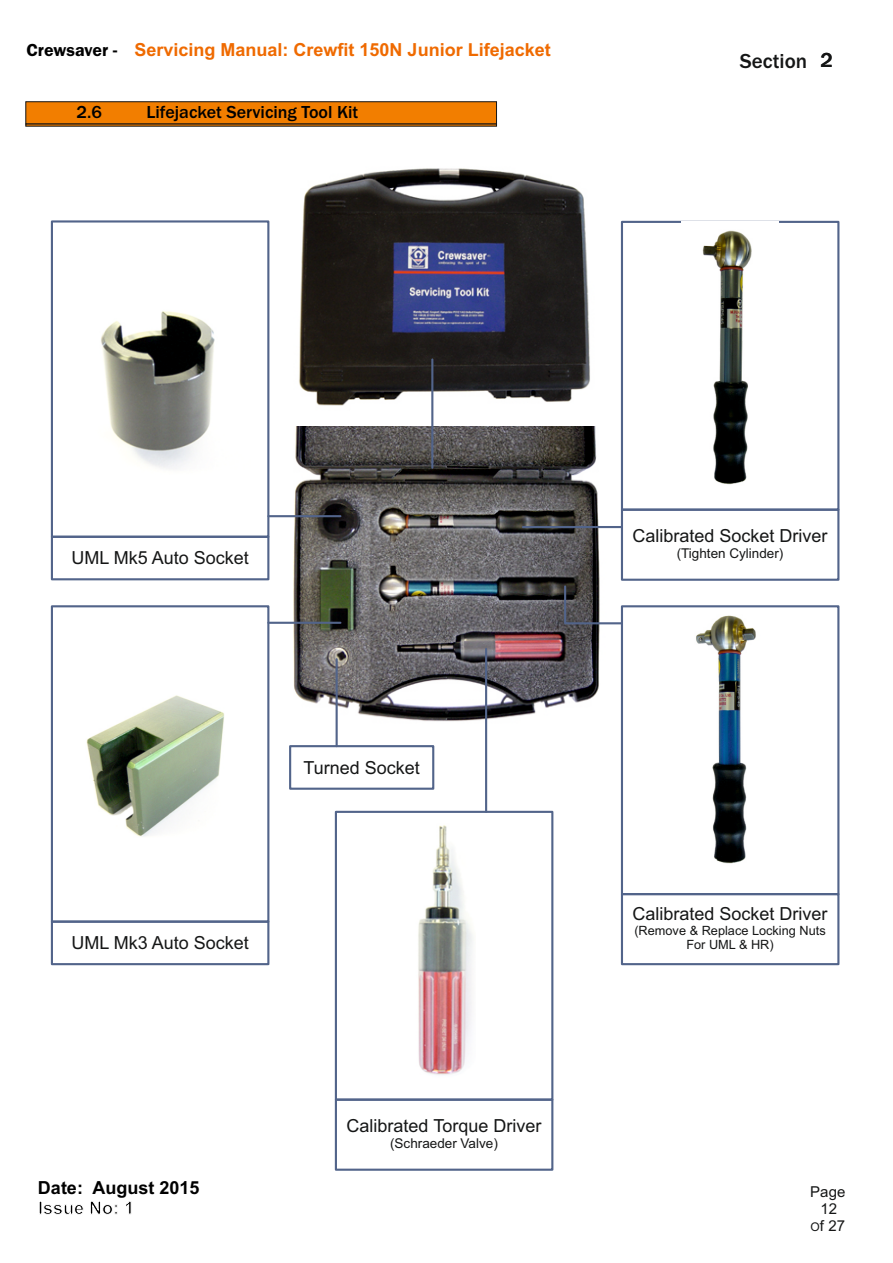
<style>
.page{position:relative;width:893px;height:1263px;background:#fff}
.page>*{position:absolute;margin:0;border:0;box-sizing:border-box;transform-origin:0 0}
.t1{font:500 21px "Franklin Gothic";color:#151616}
.t2{font:18px "Arial";color:#151616}
.t3{font:700 18px "Arial";color:#ef6a00}
.t4{font:500 18px "Franklin Gothic";color:#000}
.t5{font:700 18px/20.1px "Arial";color:#000}
.t6{font:15px "Arial";color:#151616}
.t7{font:13.5px "Arial";color:#151616}
.t8{font:12.75px/14.2px "Arial";color:#151616;text-align:center}
.s1{font-family:"Franklin Gothic";font-weight:600;color:#000}
.s2{font-size:12px}
</style>
<div class="page">
<img style="left:255px;top:427px;width:366px;height:299px">
<img style="left:50px;top:668px;width:243px;height:191px">
<div style="left:51px;top:605px;width:218px;height:318px;border:2px solid #52648a"></div>
<div style="left:51px;top:920px;width:218px;height:45px;border:2px solid #52648a"></div>
<svg style="left:25px;top:101px;width:472px;height:25px;background:#da7304"></svg>
<img style="left:299px;top:168px;width:325px;height:248px">
<img style="left:101px;top:311px;width:114px;height:157px">
<hr style="left:523px;top:526px;width:99px;height:2px;background:#52648a">
<hr style="left:431px;top:359px;width:2px;height:109px;background:#52648a">
<div style="left:51px;top:220px;width:218px;height:318px;border:2px solid #52648a"></div>
<div style="left:621px;top:221px;width:218px;height:290px;border:2px solid #52648a"></div>
<div style="left:621px;top:509px;width:218px;height:72px;border:2px solid #52648a"></div>
<div style="left:621px;top:605px;width:218px;height:290px;border:2px solid #52648a"></div>
<div style="left:335px;top:811px;width:218px;height:290px;border:2px solid #52648a"></div>
<div style="left:51px;top:536px;width:218px;height:44px;border:2px solid #52648a"></div>
<svg style="left:563px;top:584px;width:61px;height:41px"></svg>
<hr style="left:485px;top:649px;width:2px;height:163px;background:#52648a">
<hr style="left:336px;top:659px;width:2px;height:87px;background:#52648a">
<hr style="left:268px;top:622px;width:72px;height:2px;background:#52648a">
<hr style="left:268px;top:515px;width:72px;height:2px;background:#52648a">
<div style="left:289px;top:745px;width:145px;height:45px;border:2px solid #52648a"></div>
<img style="left:681px;top:222px;width:98px;height:263px">
<img style="left:696px;top:615px;width:60px;height:249px">
<div style="left:621px;top:893px;width:218px;height:72px;border:2px solid #52648a"></div>
<img style="left:418px;top:825px;width:55px;height:250px">
<div style="left:335px;top:1098px;width:218px;height:73px;border:2px solid #52648a"></div>
<p class="t3" style="left:27px;top:43px;width:526px"><span class="s1">Crewsaver -</span> Servicing Manual: Crewfit 150N Junior Lifejacket</p>
<p class="t4" style="left:77px;top:106px;width:27px">2.6</p>
<p class="t4" style="left:147px;top:106px;width:213px">Lifejacket Servicing Tool Kit</p>
<p class="t1" style="left:740px;top:53px;width:94px">Section 2</p>
<p class="t2" style="left:71px;top:551px;width:179px">UML Mk5 Auto Socket</p>
<p class="t2" style="left:303px;top:761px;width:118px">Turned Socket</p>
<p class="t2" style="left:71px;top:936px;width:179px">UML Mk3 Auto Socket</p>
<p class="t5" style="left:38px;top:1179px;width:163px">Date: August 2015<br>Issue No: 1</p>
<p class="t2" style="left:347px;top:1119px;width:196px">Calibrated Torque Driver</p>
<p class="t7" style="left:390px;top:1138px;width:109px">(Schraeder Valve)</p>
<p class="t2" style="left:632px;top:529px;width:197px">Calibrated Socket Driver</p>
<p class="t7" style="left:677px;top:548px;width:108px">(Tighten Cylinder)</p>
<p class="t2" style="left:632px;top:906px;width:197px">Calibrated Socket Driver</p>
<p class="t8" style="left:634px;top:924px;width:193px">(Remove &amp; Replace Locking Nuts<br>For UML &amp; HR)</p>
<p class="t6" style="left:810px;top:1186px;width:37px">Page</p>
<p class="t6" style="left:811px;top:1220px;width:36px"><span class="s2">O</span>f 27</p>
<p class="t6" style="left:820px;top:1203px;width:18px">12</p>
</div>
